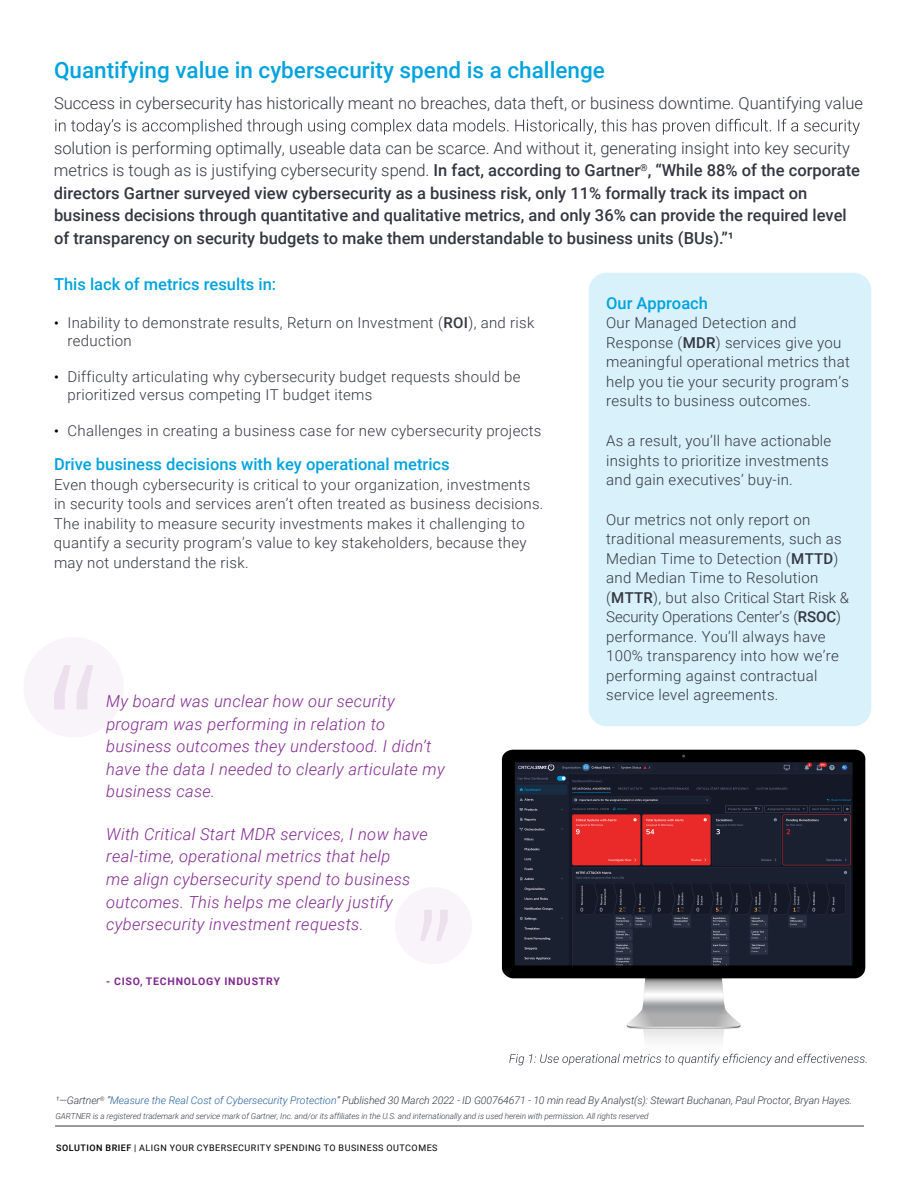
<style>
.page{position:relative;width:918px;height:1188px;background:#fff}
.page>*{position:absolute;margin:0;border:0;box-sizing:border-box;transform-origin:0 0}
.t1{font:500 22.5px "Roboto";color:#00a3de}
.t2{font:500 16.5px/22.5px "Roboto";color:#343741}
.t3{font:italic 300 16.5px/22.5px "Roboto";letter-spacing:.02em;color:#812990}
.t4{font:300 16.5px "Roboto";color:#343741}
.t5{font:500 16.5px "Roboto";color:#00a3de}
.t6{font:300 15px/19.5px "Roboto";letter-spacing:.02em;color:#343741}
.t7{font:italic 300 10.5px "Roboto";letter-spacing:-.01em;color:#343741}
.t8{font:700 10.5px "Roboto";letter-spacing:.075em;color:#812990}
.t9{font:9px "Roboto";letter-spacing:.055em;color:#000}
.t10{font:italic 300 8.25px "Roboto";letter-spacing:-.01em;color:#343741}
.s1{font-weight:300}
.s2{font-weight:500;font-size:13.5px;color:#000}
.s3{font-weight:500}
.s4{color:#215e9e}
</style>
<div class="page">
<img style="left:501px;top:749px;width:365px;height:305px">
<div style="left:589px;top:273px;width:282px;height:453px;background:#d9f1fa;border-radius:18px"></div>
<svg style="left:55px;top:119px;width:805px;height:16px"></svg>
<svg style="left:509px;top:1054px;width:358px;height:11px"></svg>
<div style="left:395px;top:887px;width:77px;height:77px;background:#f9f4f9;border-radius:50%"></div>
<div style="left:23px;top:637px;width:101px;height:101px;background:#f9f4f9;border-radius:50%"></div>
<svg style="left:54px;top:665px;width:39px;height:44px"></svg>
<svg style="left:420px;top:910px;width:28px;height:31px"></svg>
<hr style="left:55px;top:1126px;width:809px;height:1px;background:#343741">
<h1 class="t1" style="left:54px;top:54px;width:552px">Quantifying value in cybersecurity spend is a challenge</h1>
<p class="t4" style="left:54px;top:91px;width:811px">Success in cybersecurity has historically meant no breaches, data theft, or business downtime. Quantifying value</p>
<p class="t2" style="left:54px;top:136px;width:808px"><span class="s1">solution is performing optimally, useable data can be scarce. And without it, generating insight into key security metrics is tough as is justifying cybersecurity spend.</span> In fact, according to Gartner<sup>®</sup>, “While 88% of the corporate directors Gartner surveyed view cybersecurity as a business risk, only 11% formally track its impact on business decisions through quantitative and qualitative metrics, and only 36% can provide the required level of transparency on security budgets to make them understandable to business units (BUs).”¹</p>
<p class="t5" style="left:54px;top:273px;width:224px">This lack of metrics results in:</p>
<p class="t6" style="left:68px;top:313px;width:468px;line-height:18px;text-indent:-14px"><span class="s2">•</span> Inability to demonstrate results, Return on Investment (<span class="s3">ROI</span>), and risk reduction</p>
<p class="t6" style="left:67px;top:367px;width:455px;line-height:18px;text-indent:-13px"><span class="s2">•</span> Difficulty articulating why cybersecurity budget requests should be prioritized versus competing IT budget items</p>
<p class="t6" style="left:54px;top:420px;width:489px"><span class="s2">•</span> Challenges in creating a business case for new cybersecurity projects</p>
<p class="t5" style="left:54px;top:453px;width:397px">Drive business decisions with key operational metrics</p>
<p class="t6" style="left:54px;top:474px;width:491px">Even though cybersecurity is critical to your organization, investments in security tools and services aren’t often treated as business decisions.<br>The inability to measure security investments makes it challenging to quantify a security program’s value to key stakeholders, because they may not understand the risk.</p>
<p class="t3" style="left:106px;top:689px;width:340px">My board was unclear how our security program was performing in relation to business outcomes they understood. I didn’t have the data I needed to clearly articulate my business case.</p>
<p class="t3" style="left:106px;top:822px;width:323px">With Critical Start MDR services, I now have real-time, operational metrics that help<br>me align cybersecurity spend to business outcomes. This helps me clearly justify cybersecurity investment requests.</p>
<p class="t8" style="left:106px;top:974px;width:175px">- CISO, TECHNOLOGY INDUSTRY</p>
<p class="t5" style="left:606px;top:291px;width:103px">Our Approach</p>
<p class="t6" style="left:606px;top:313px;width:245px">Our Managed Detection and<br>Response (<span class="s3">MDR</span>) services give you meaningful operational metrics that help you tie your security program’s results to business outcomes.</p>
<p class="t6" style="left:606px;top:431px;width:227px">As a result, you’ll have actionable insights to prioritize investments and gain executives’ buy-in.</p>
<p class="t6" style="left:606px;top:509px;width:244px">Our metrics not only report on traditional measurements, such as<br>Median Time to Detection (<span class="s3">MTTD</span>) and Median Time to Resolution (<span class="s3">MTTR</span>), but also Critical Start Risk &amp;<br>Security Operations Center’s (<span class="s3">RSOC</span>) performance. You’ll always have<br>100% transparency into how we’re performing against contractual service level agreements.</p>
<p class="t7" style="left:56px;top:1093px;width:798px">¹—Gartner<sup>®</sup> “<span class="s4">Measure the Real Cost of Cybersecurity Protection</span>” Published 30 March 2022 - ID G00764671 - 10 min read By Analyst(s): Stewart Buchanan, Paul Proctor, Bryan Hayes.</p>
<p class="t10" style="left:56px;top:1110px;width:595px">GARTNER is a registered trademark and service mark of Gartner, Inc. and/or its affiliates in the U.S. and internationally and is used herein with permission. All rights reserved</p>
<p class="t9" style="left:56px;top:1142px;width:383px"><span class="s3">SOLUTION BRIEF</span> | ALIGN YOUR CYBERSECURITY SPENDING TO BUSINESS OUTCOMES</p>
</div>
